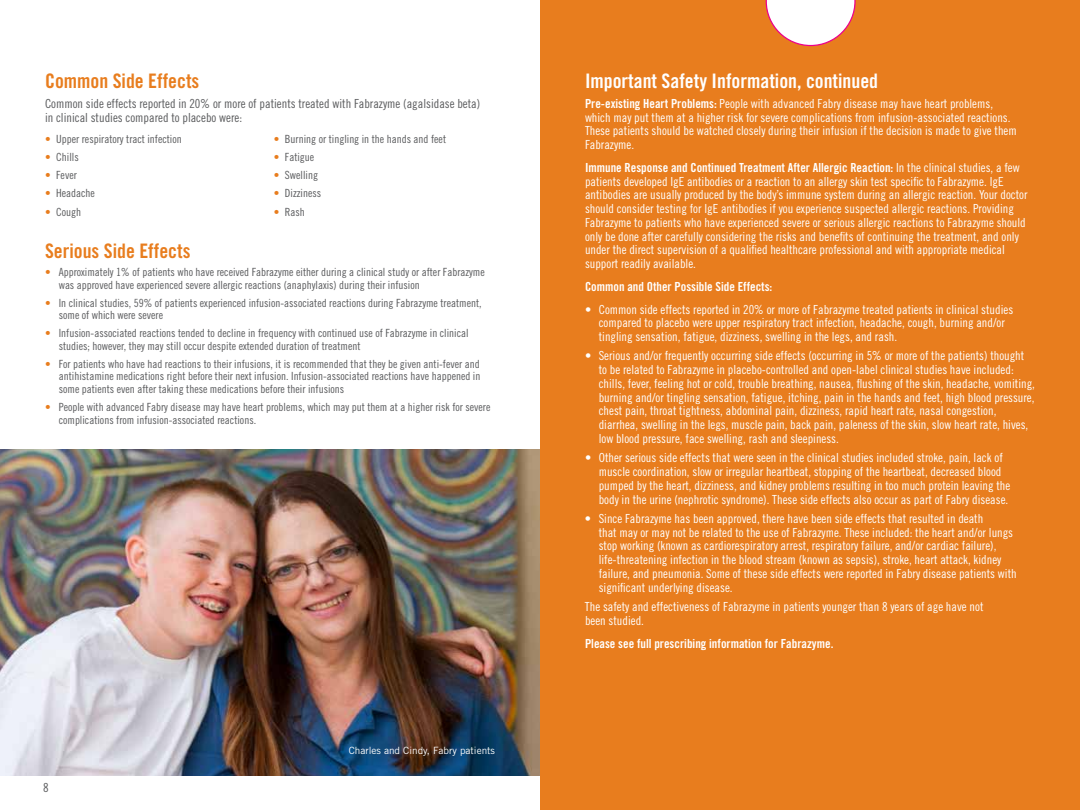
<style>
.page{position:relative;width:1080px;height:810px;background:#fff}
.page>*{position:absolute;margin:0;border:0;box-sizing:border-box;transform-origin:0 0}
.t1{font:20px "Trade Gothic Bold Cond Twenty";color:#fff}
.t2{font:20px "Trade Gothic Bold Cond Twenty";color:#e87d1e}
.t3{font:12.5px/13.8px "Trade Gothic Cond Eighteen";color:#fff}
.t4{font:12.5px "Trade Gothic Bold Cond Twenty";color:#fff}
.t5{font:12.5px/13.8px "Trade Gothic Cond Eighteen";color:#5a5b5d}
.t6{font:11.25px/12.5px "Trade Gothic Cond Eighteen";color:#5a5b5d}
.t7{font:10px "Trade Gothic";color:#fff}
.s1{color:#e87d1e}
.s2{font-family:"Trade Gothic Bold Cond Twenty"}
.s3{font-family:"Trade Gothic Cond Eighteen"}
</style>
<div class="page">
<div style="left:540px;top:0;width:540px;height:810px;background:#e87d1e"></div>
<svg style="left:766px;top:0;width:90px;height:46px"></svg>
<img style="left:0;top:450px;width:540px;height:326px">
<h1 class="t2" style="left:45px;top:69px;width:156px">Common Side Effects</h1>
<p class="t5" style="left:45px;top:96px;width:437px">Common side effects reported in 20% or more of patients treated with Fabrazyme (agalsidase beta) in clinical studies compared to placebo were:</p>
<p class="t6" style="left:45px;top:133px;width:138px"><span class="s1">•</span> Upper respiratory tract infection</p>
<p class="t6" style="left:45px;top:151px;width:35px"><span class="s1">•</span> Chills</p>
<p class="t6" style="left:45px;top:169px;width:33px"><span class="s1">•</span> Fever</p>
<p class="t6" style="left:45px;top:187px;width:51px"><span class="s1">•</span> Headache</p>
<p class="t6" style="left:45px;top:205px;width:38px"><span class="s1">•</span> Cough</p>
<p class="t6" style="left:274px;top:133px;width:174px"><span class="s1">•</span> Burning or tingling in the hands and feet</p>
<p class="t6" style="left:274px;top:151px;width:42px"><span class="s1">•</span> Fatigue</p>
<p class="t6" style="left:274px;top:169px;width:46px"><span class="s1">•</span> Swelling</p>
<p class="t6" style="left:274px;top:187px;width:49px"><span class="s1">•</span> Dizziness</p>
<p class="t6" style="left:274px;top:205px;width:33px"><span class="s1">•</span> Rash</p>
<h1 class="t2" style="left:45px;top:239px;width:147px">Serious Side Effects</h1>
<p class="t6" style="left:59px;top:266px;width:428px;text-indent:-14px"><span class="s1">•</span> Approximately 1% of patients who have received Fabrazyme either during a clinical study or after Fabrazyme was approved have experienced severe allergic reactions (anaphylaxis) during their infusion</p>
<p class="t6" style="left:59px;top:296px;width:424px;text-indent:-14px"><span class="s1">•</span> In clinical studies, 59% of patients experienced infusion-associated reactions during Fabrazyme treatment, some of which were severe</p>
<p class="t6" style="left:59px;top:327px;width:411px;text-indent:-14px"><span class="s1">•</span> Infusion-associated reactions tended to decline in frequency with continued use of Fabrazyme in clinical studies; however, they may still occur despite extended duration of treatment</p>
<p class="t6" style="left:59px;top:358px;width:423px;text-align:justify;text-indent:-14px"><span class="s1">•</span> For patients who have had reactions to their infusions, it is recommended that they be given anti-fever and antihistamine medications right before their next infusion. Infusion-associated reactions have happened in some patients even after taking these medications before their infusions</p>
<p class="t6" style="left:59px;top:401px;width:433px;text-indent:-14px"><span class="s1">•</span> People with advanced Fabry disease may have heart problems, which may put them at a higher risk for severe complications from infusion-associated reactions.</p>
<p class="t5" style="left:43px;top:781px;width:7px">8</p>
<p class="t7" style="left:349px;top:744px;width:148px">Charles and Cindy, Fabry patients</p>
<h1 class="t1" style="left:585px;top:69px;width:295px">Important Safety Information, continued</h1>
<p class="t3" style="left:585px;top:96px;width:433px"><span class="s2">Pre-existing Heart Problems:</span> People with advanced Fabry disease may have heart problems, which may put them at a higher risk for severe complications from infusion-associated reactions.<br>These patients should be watched closely during their infusion if the decision is made to give them Fabrazyme.</p>
<p class="t4" style="left:585px;top:160px;width:436px">Immune Response and Continued Treatment After Allergic Reaction: <span class="s3">In the clinical studies, a few</span></p>
<p class="t3" style="left:585px;top:174px;width:444px">patients developed IgE antibodies or a reaction to an allergy skin test specific to Fabrazyme. IgE antibodies are usually produced by the body’s immune system during an allergic reaction. Your doctor should consider testing for IgE antibodies if you experience suspected allergic reactions. Providing Fabrazyme to patients who have experienced severe or serious allergic reactions to Fabrazyme should only be done after carefully considering the risks and benefits of continuing the treatment, and only under the direct supervision of a qualified healthcare professional and with appropriate medical support readily available.</p>
<p class="t4" style="left:585px;top:279px;width:189px">Common and Other Possible Side Effects:</p>
<p class="t3" style="left:599px;top:302px;width:416px;text-indent:-14px">• Common side effects reported in 20% or more of Fabrazyme treated patients in clinical studies compared to placebo were upper respiratory tract infection, headache, cough, burning and/or tingling sensation, fatigue, dizziness, swelling in the legs, and rash.</p>
<p class="t3" style="left:599px;top:349px;width:438px;text-indent:-14px">• Serious and/or frequently occurring side effects (occurring in 5% or more of the patients) thought to be related to Fabrazyme in placebo-controlled and open-label clinical studies have included: chills, fever, feeling hot or cold, trouble breathing, nausea, flushing of the skin, headache, vomiting, burning and/or tingling sensation, fatigue, itching, pain in the hands and feet, high blood pressure, chest pain, throat tightness, abdominal pain, dizziness, rapid heart rate, nasal congestion, diarrhea, swelling in the legs, muscle pain, back pain, paleness of the skin, slow heart rate, hives, low blood pressure, face swelling, rash and sleepiness.</p>
<p class="t3" style="left:599px;top:451px;width:413px;text-indent:-14px">• Other serious side effects that were seen in the clinical studies included stroke, pain, lack of muscle coordination, slow or irregular heartbeat, stopping of the heartbeat, decreased blood pumped by the heart, dizziness, and kidney problems resulting in too much protein leaving the body in the urine (nephrotic syndrome). These side effects also occur as part of Fabry disease.</p>
<p class="t3" style="left:599px;top:511px;width:419px;text-indent:-14px">• Since Fabrazyme has been approved, there have been side effects that resulted in death<br>that may or may not be related to the use of Fabrazyme. These included: the heart and/or lungs stop working (known as cardiorespiratory arrest, respiratory failure, and/or cardiac failure), life-threatening infection in the blood stream (known as sepsis), stroke, heart attack, kidney failure, and pneumonia. Some of these side effects were reported in Fabry disease patients with significant underlying disease.</p>
<p class="t3" style="left:585px;top:600px;width:400px">The safety and effectiveness of Fabrazyme in patients younger than 8 years of age have not been studied.</p>
<p class="t4" style="left:585px;top:635px;width:250px">Please see full prescribing information for Fabrazyme.</p>
</div>
